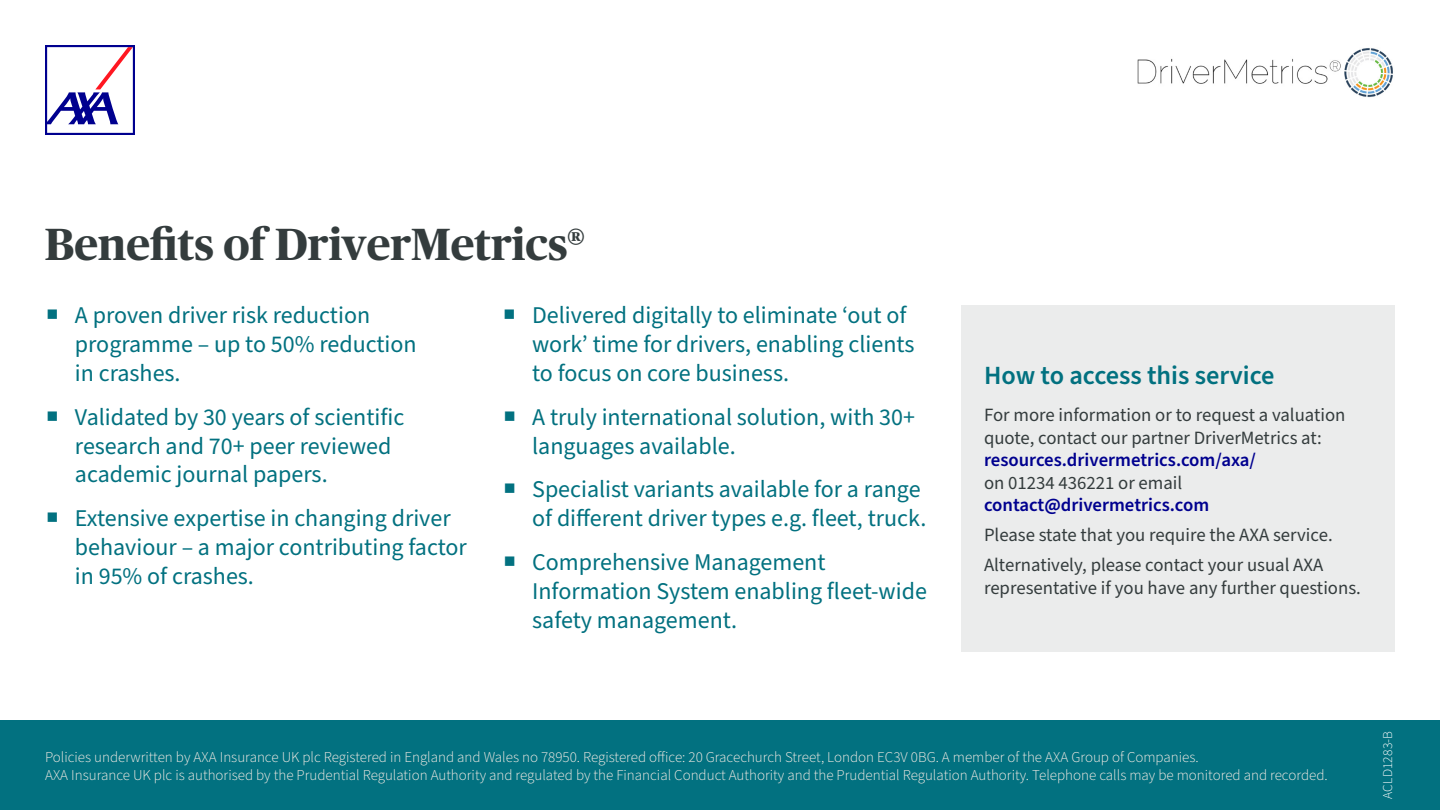
<style>
.page{position:relative;width:1440px;height:810px;background:#fff}
.page>*{position:absolute;margin:0;border:0;box-sizing:border-box;transform-origin:0 0}
.t1{font:700 45px "Publico Headline";color:#343c3d}
.t2{font:600 26.25px "Source Sans Pro";color:#027180}
.t3{font:24px/28.8px "Source Sans Pro";color:#027180}
.t4{font:18.75px/22.5px "Source Sans Pro";color:#343c3d}
.t5{font:600 18.75px "Source Sans Pro";color:#00008f}
.t6{font:300 15px/18px "Source Sans Pro";color:#fcefe7}
.t7{font:300 13.5px "Source Sans Pro";letter-spacing:.01em;color:#fff}
</style>
<div class="page">
<div style="left:0;top:720px;width:1440px;height:90px;background:#027180"></div>
<svg style="left:45px;top:45px;width:90px;height:90px"></svg>
<div style="left:962px;top:305px;width:433px;height:347px;background:#ebecec"></div>
<img style="left:1137px;top:48px;width:256px;height:50px">
<h1 class="t1" style="left:45px;top:212px;width:542px">Benefits of DriverMetrics®</h1>
<p class="t3" style="left:75px;top:302px;width:343px;text-indent:-29px">○ A proven driver risk reduction programme – up to 50% reduction in crashes.</p>
<p class="t3" style="left:75px;top:403px;width:331px;text-indent:-29px">○ Validated by 30 years of scientific research and 70+ peer reviewed academic journal papers.</p>
<p class="t3" style="left:75px;top:505px;width:393px;text-indent:-29px">○ Extensive expertise in changing driver behaviour – a major contributing factor in 95% of crashes.</p>
<p class="t3" style="left:532px;top:302px;width:384px;text-indent:-29px">○ Delivered digitally to eliminate ‘out of work’ time for drivers, enabling clients to focus on core business.</p>
<p class="t3" style="left:532px;top:403px;width:384px;text-indent:-29px">○ A truly international solution, with 30+ languages available.</p>
<p class="t3" style="left:503px;top:476px;width:425px;text-align:right">○ Specialist variants available for a range of different driver types e.g. fleet, truck.</p>
<p class="t3" style="left:532px;top:548px;width:396px;text-indent:-29px">○ Comprehensive Management<br>Information System enabling fleet‑wide safety management.</p>
<p class="t2" style="left:984px;top:357px;width:292px">How to access this service</p>
<p class="t4" style="left:984px;top:404px;width:363px">For more information or to request a valuation quote, contact our partner DriverMetrics at:</p>
<p class="t5" style="left:984px;top:447px;width:274px">resources.drivermetrics.com/axa/</p>
<p class="t4" style="left:984px;top:472px;width:200px">on 01234 436221 or email</p>
<p class="t5" style="left:984px;top:492px;width:227px">contact@drivermetrics.com</p>
<p class="t4" style="left:984px;top:520px;width:350px;line-height:30px">Please state that you require the AXA service.<br>Alternatively, please contact your usual AXA</p>
<p class="t4" style="left:984px;top:577px;width:378px">representative if you have any further questions.</p>
<p class="t6" style="left:45px;top:748px;width:1284px">Policies underwritten by AXA Insurance UK plc Registered in England and Wales no 78950. Registered office: 20 Gracechurch Street, London EC3V 0BG. A member of the AXA Group of Companies.<br>AXA Insurance UK plc is authorised by the Prudential Regulation Authority and regulated by the Financial Conduct Authority and the Prudential Regulation Authority. Telephone calls may be monitored and recorded.</p>
<p class="t7" style="left:1378px;top:799px;width:69px;rotate:-90deg">ACLD1283-B</p>
</div>
